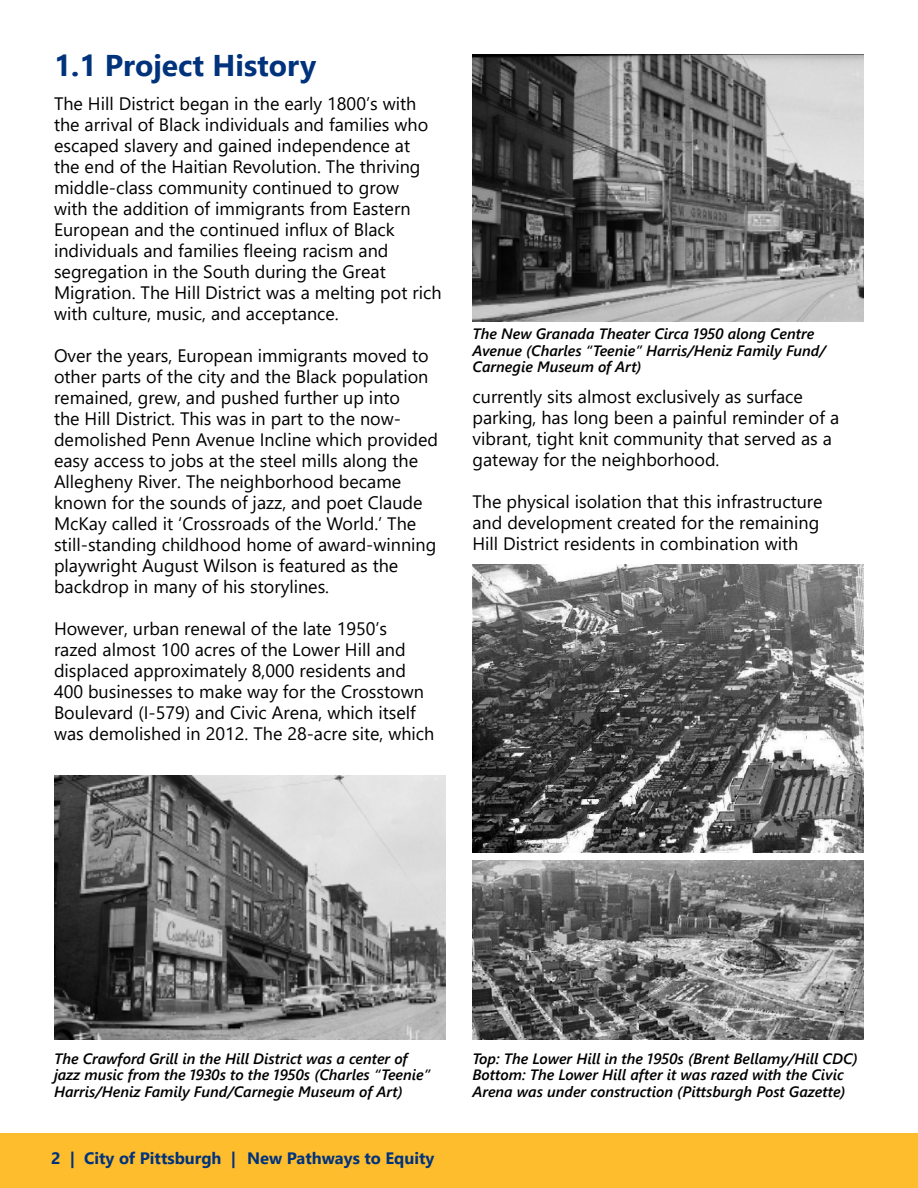
<style>
.page{position:relative;width:918px;height:1188px;background:#fff}
.page>*{position:absolute;margin:0;border:0;box-sizing:border-box;transform-origin:0 0}
.t1{font:700 30px "Segoe UI";color:#00337c}
.t2{font:18px/21px "Segoe UI";color:#000}
.t3{font:700 16.5px "Segoe UI";color:#00337c}
.t4{font:italic 600 15px/16.5px "Segoe UI";color:#000}
</style>
<div class="page">
<div style="left:0;top:1134px;width:918px;height:54px;background:#febd2d"></div>
<img style="left:472px;top:54px;width:392px;height:268px">
<img style="left:472px;top:565px;width:392px;height:287px">
<img style="left:472px;top:860px;width:392px;height:180px">
<img style="left:54px;top:775px;width:392px;height:265px">
<h1 class="t1" style="left:54px;top:37px;width:264px">1.1 Project History</h1>
<p class="t2" style="left:54px;top:92px;width:389px">The Hill District began in the early 1800’s with the arrival of Black individuals and families who escaped slavery and gained independence at<br>the end of the Haitian Revolution. The thriving middle-class community continued to grow<br>with the addition of immigrants from Eastern European and the continued influx of Black individuals and families fleeing racism and segregation in the South during the Great Migration. The Hill District was a melting pot rich with culture, music, and acceptance.</p>
<p class="t2" style="left:54px;top:344px;width:386px">Over the years, European immigrants moved to other parts of the city and the Black population remained, grew, and pushed further up into<br>the Hill District. This was in part to the now&shy;demolished Penn Avenue Incline which provided easy access to jobs at the steel mills along the Allegheny River. The neighborhood became known for the sounds of jazz, and poet Claude McKay called it ‘Crossroads of the World.’ The still-standing childhood home of award-winning playwright August Wilson is featured as the backdrop in many of his storylines.</p>
<p class="t2" style="left:54px;top:617px;width:382px">However, urban renewal of the late 1950’s razed almost 100 acres of the Lower Hill and displaced approximately 8,000 residents and 400 businesses to make way for the Crosstown Boulevard (I-579) and Civic Arena, which itself was demolished in 2012. The 28-acre site, which</p>
<p class="t4" style="left:472px;top:323px;width:355px">The New Granada Theater Circa 1950 along Centre<br>Avenue (Charles “Teenie” Harris/Heniz Family Fund/<br>Carnegie Museum of Art)</p>
<p class="t2" style="left:472px;top:385px;width:368px">currently sits almost exclusively as surface parking, has long been a painful reminder of a vibrant, tight knit community that served as a gateway for the neighborhood.</p>
<p class="t2" style="left:472px;top:490px;width:352px">The physical isolation that this infrastructure and development created for the remaining<br>Hill District residents in combination with</p>
<p class="t4" style="left:54px;top:1048px;width:378px">The Crawford Grill in the Hill District was a center of jazz music from the 1930s to the 1950s (Charles “Teenie”<br>Harris/Heniz Family Fund/Carnegie Museum of Art)</p>
<p class="t4" style="left:472px;top:1048px;width:387px">Top: The Lower Hill in the 1950s (Brent Bellamy/Hill CDC)<br>Bottom: The Lower Hill after it was razed with the Civic<br>Arena was under construction (Pittsburgh Post Gazette)</p>
<p class="t3" style="left:51px;top:1142px;width:515px">2 | City of Pittsburgh | RAISing the Hill: Infrastructure for Equity</p>
<p class="t3" style="left:247px;top:1142px;width:189px">New Pathways to Equity</p>
</div>
